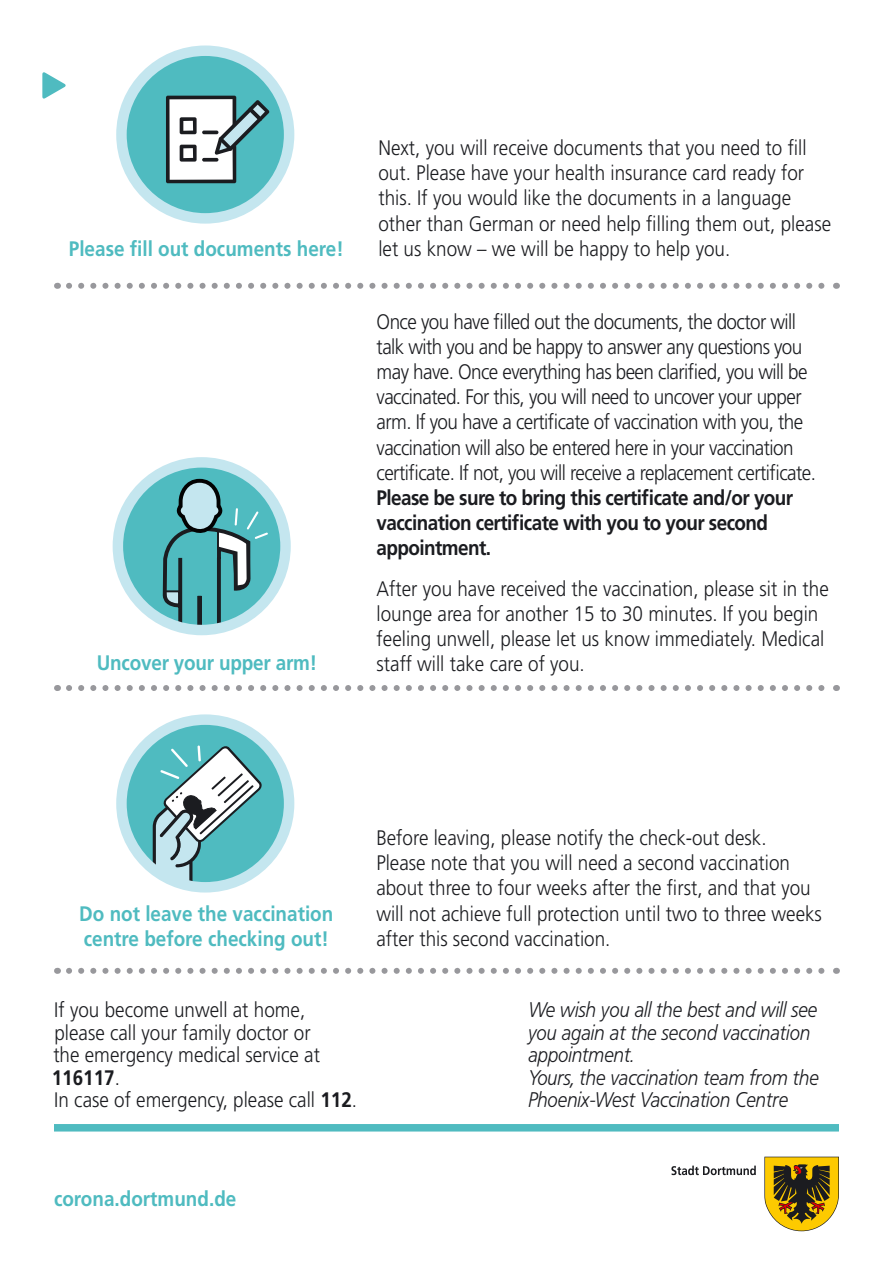
<style>
.page{position:relative;width:893px;height:1263px;background:#fff}
.page>*{position:absolute;margin:0;border:0;box-sizing:border-box;transform-origin:0 0}
.t1{font:300 21px/25.2px "Frutiger LT";color:#1b1c20;scale:.9 1}
.t2{font:300 21px/25.2px "Frutiger LT";letter-spacing:-.03em;color:#1b1c20;scale:.9 1}
.t3{font:italic 300 21px/22.5px "Frutiger BQ";color:#1b1c20;scale:.9 1}
.t4{font:700 21px/25.2px "Frutiger LT";color:#4fbbc0;scale:.9 1}
.t5{font:700 21px/25.2px "Frutiger LT";letter-spacing:-.03em;color:#1b1c20;scale:.9 1}
.s1{font-weight:700}
</style>
<div class="page">
<svg style="left:118px;top:462px;width:168px;height:168px;background:#64c2c8"></svg>
<svg style="left:161px;top:462px;width:107px;height:168px;background:#69b2b6"></svg>
<div style="left:113px;top:457px;width:178px;height:178px;border:10px solid #c4e6ef;border-radius:50%"></div>
<svg style="left:121px;top:720px;width:168px;height:167px;background:#66c3c9"></svg>
<svg style="left:153px;top:745px;width:109px;height:142px"></svg>
<div style="left:116px;top:714px;width:178px;height:178px;border:10px solid #c4e6ef;border-radius:50%"></div>
<svg style="left:121px;top:51px;width:168px;height:167px;background:#5fc0c6"></svg>
<div style="left:116px;top:45px;width:178px;height:179px;border:10px solid #c4e6ef;border-radius:50%"></div>
<svg style="left:166px;top:96px;width:103px;height:87px"></svg>
<svg style="left:69px;top:283px;width:756px;height:6px"></svg>
<svg style="left:69px;top:685px;width:756px;height:6px"></svg>
<svg style="left:69px;top:968px;width:756px;height:6px"></svg>
<div style="left:54px;top:1124px;width:785px;height:7px;background:#4fbbc0"></div>
<svg style="left:764px;top:1157px;width:75px;height:74px;background:#a48728"></svg>
<svg style="left:671px;top:1165px;width:85px;height:10px"></svg>
<svg style="left:42px;top:72px;width:24px;height:27px"></svg>
<p class="t1" style="left:378px;top:135px;width:504px">Next, you will receive documents that you need to fill out. Please have your health insurance card ready for this. If you would like the documents in a language other than German or need help filling them out, please</p>
<p class="t4" style="left:69px;top:236px;width:307px">Please fill out documents here!</p>
<p class="t1" style="left:378px;top:236px;width:392px">let us know – we will be happy to help you.</p>
<p class="t4" style="left:97px;top:650px;width:247px">Uncover your upper arm!</p>
<p class="t2" style="left:377px;top:309px;width:490px">Once you have filled out the documents, the doctor will talk with you and be happy to answer any questions you may have. Once everything has been clarified, you will be vaccinated. For this, you will need to uncover your upper arm. If you have a certificate of vaccination with you, the vaccination will also be entered here in your vaccination certificate. If not, you will receive a replacement certificate.</p>
<p class="t5" style="left:377px;top:485px;width:464px">Please be sure to bring this certificate and/or your vaccination certificate with you to your second appointment.</p>
<p class="t1" style="left:377px;top:576px;width:504px">After you have received the vaccination, please sit in the lounge area for another 15 to 30 minutes. If you begin feeling unwell, please let us know immediately. Medical staff will take care of you.</p>
<p class="t4" style="left:79px;top:901px;width:284px">Do not leave the vaccination centre before checking out!</p>
<p class="t1" style="left:52px;top:999px;width:341px;line-height:22.5px">If you become unwell at home, please call your family doctor or<br>the emergency medical service at<br><span class="s1">116117</span>.<br>In case of emergency, please call <span class="s1">112</span>.</p>
<p class="t1" style="left:376px;top:825px;width:497px">Before leaving, please notify the check-out desk.<br>Please note that you will need a second vaccination about three to four weeks after the first, and that you will not achieve full protection until two to three weeks after this second vaccination.</p>
<p class="t3" style="left:528px;top:999px;width:324px">We wish you all the best and will see you again at the second vaccination appointment.<br>Yours, the vaccination team from the<br>Phoenix-West Vaccination Centre</p>
<p class="t4" style="left:54px;top:1187px;width:204px">corona.dortmund.de</p>
</div>
